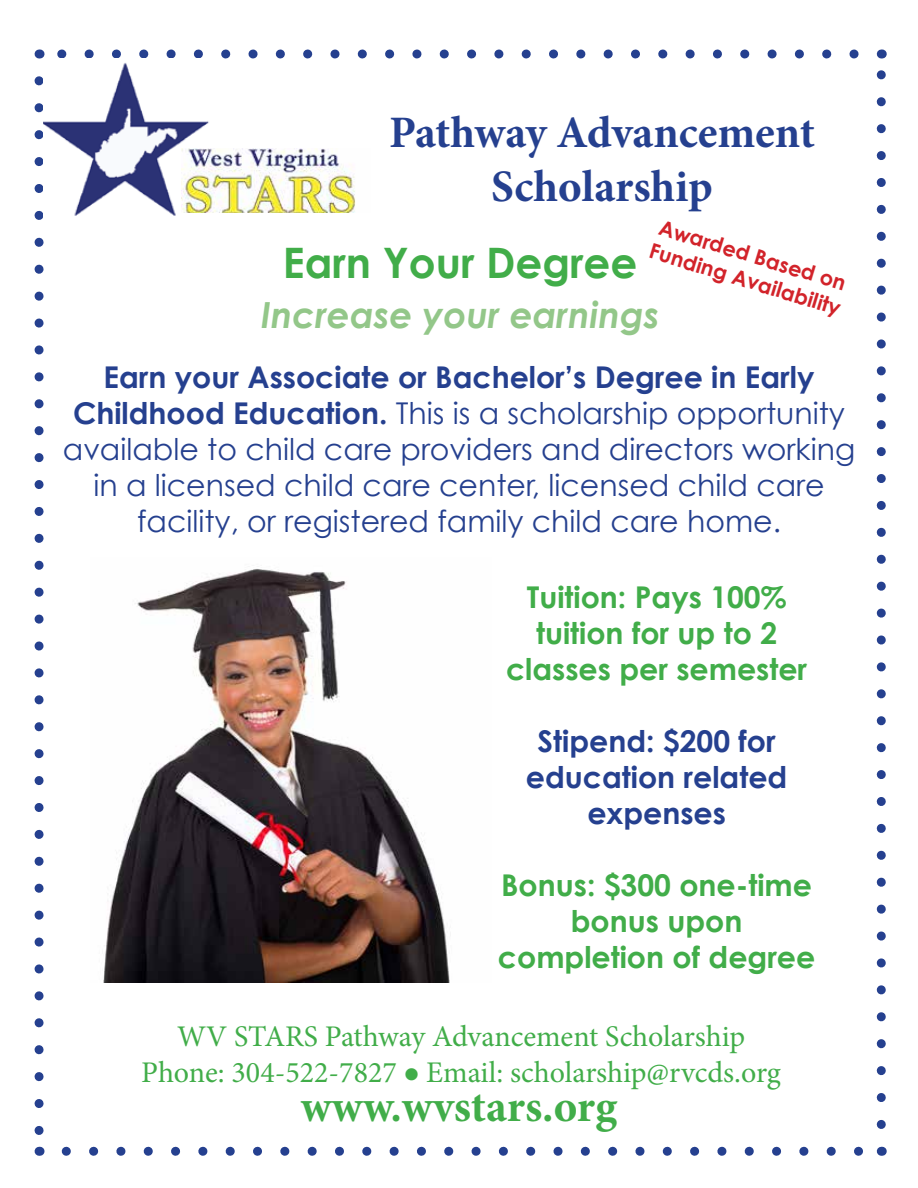
<style>
.page{position:relative;width:918px;height:1188px;background:#fff}
.page>*{position:absolute;margin:0;border:0;box-sizing:border-box;transform-origin:0 0}
.t1{font:700 45px/54px "Minion Pro";color:#25408f;text-align:center}
.t2{font:700 45px "Minion Pro";color:#41ad49}
.t3{font:700 42px "Century Gothic";color:#41ad49}
.t4{font:italic 700 36px "Century Gothic";color:#93c789}
.t5{font:30px/36px "Century Gothic";color:#25408f;text-align:center}
.t6{font:700 30px/36px "Century Gothic";color:#41ad49;text-align:center}
.t7{font:30px/36px "Minion Pro";letter-spacing:-.005em;color:#41ad49;text-align:center}
.t8{font:700 30px/36px "Century Gothic";color:#25408f;text-align:center}
.t9{font:700 21px/25.2px "Century Gothic";color:#d2232a}
.s1{font-weight:700}
</style>
<div class="page">
<svg style="left:35px;top:81px;width:9px;height:1054px"></svg>
<svg style="left:66px;top:1147px;width:797px;height:9px"></svg>
<svg style="left:877px;top:70px;width:9px;height:1055px"></svg>
<svg style="left:57px;top:50px;width:797px;height:8px"></svg>
<img style="left:44px;top:63px;width:165px;height:153px">
<img style="left:181px;top:148px;width:175px;height:65px">
<img style="left:103px;top:569px;width:347px;height:413px">
<h1 class="t1" style="left:389px;top:105px;width:428px">Pathway Advancement<br>Scholarship</h1>
<p class="t9" style="left:661px;top:214px;width:201px;rotate:17deg">Awarded Based on<br>Funding Availability</p>
<h2 class="t3" style="left:283px;top:236px;width:356px">Earn Your Degree</h2>
<p class="t4" style="left:261px;top:292px;width:400px">Increase your earnings</p>
<p class="t5" style="left:63px;top:358px;width:794px"><span class="s1">Earn your Associate or Bachelor’s Degree in Early Childhood Education.</span> This is a scholarship opportunity available to child care providers and directors working in a licensed child care center, licensed child care facility, or registered family child care home.</p>
<p class="t6" style="left:506px;top:578px;width:303px">Tuition: Pays 100% tuition for up to 2 classes per semester</p>
<p class="t8" style="left:526px;top:722px;width:263px">Stipend: $200 for education related expenses</p>
<p class="t6" style="left:498px;top:866px;width:319px">Bonus: $300 one-time bonus upon completion of degree</p>
<p class="t7" style="left:141px;top:1019px;width:641px">WV STARS Pathway Advancement Scholarship<br>Phone: 304-522-7827 ● Email: scholarship@rvcds.org</p>
<h1 class="t2" style="left:301px;top:1075px;width:318px">www.wvstars.org</h1>
</div>
